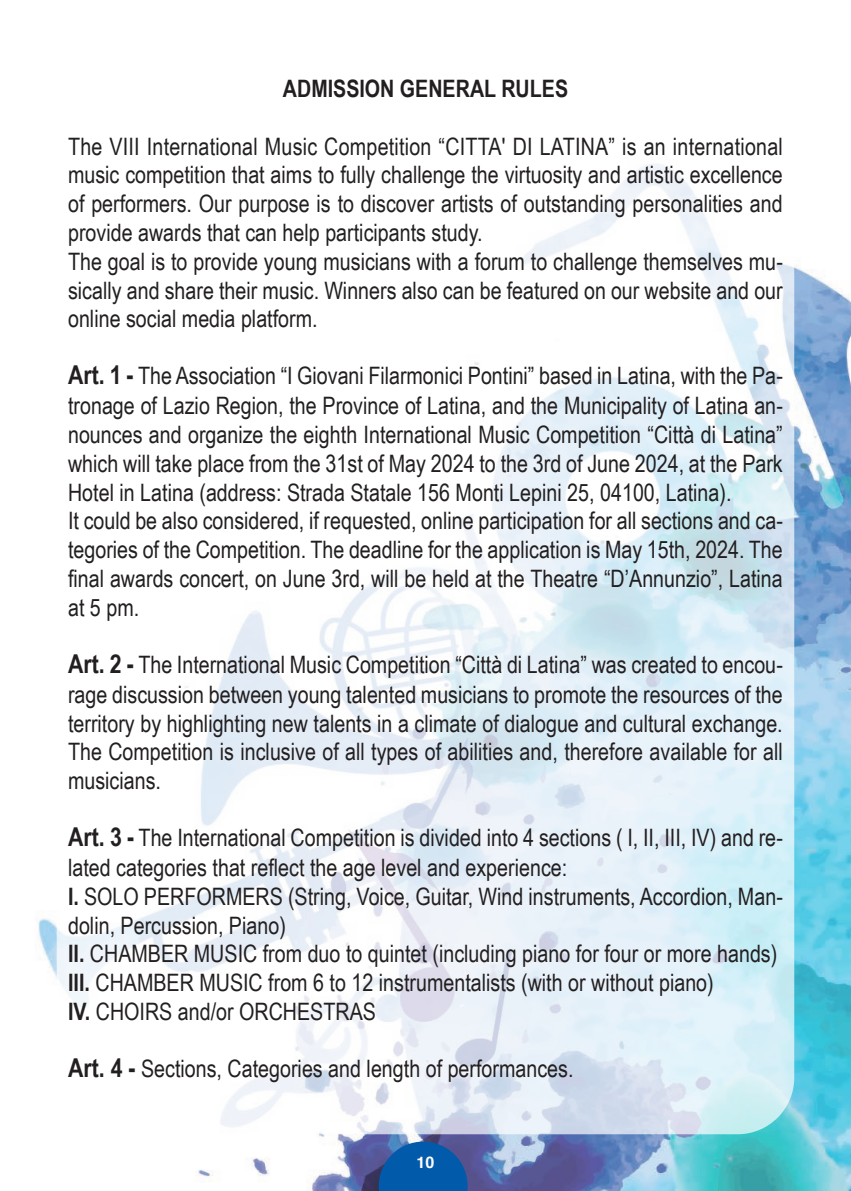
<style>
.page{position:relative;width:851px;height:1191px;background:#fff}
.page>*{position:absolute;margin:0;border:0;box-sizing:border-box;transform-origin:0 0}
.t1{font:24px/28.8px "Arial Narrow";color:#231f20;text-align:justify}
.t2{font:700 24px "Arial Narrow";color:#231f20}
.t3{font:700 16px "Helvetica";color:#fff}
.s1{font-weight:700;font-size:26px}
.s2{font-weight:700}
</style>
<div class="page">
<img style="left:37px;top:265px;width:813px;height:926px">
<div style="left:57px;top:57px;width:737px;height:1077px;background:#fff;border-radius:57px;opacity:.7"></div>
<svg style="left:379px;top:1141px;width:88px;height:50px;background:#125ba7"></svg>
<p class="t2" style="left:283px;top:74px;width:287px">ADMISSION GENERAL RULES</p>
<p class="t1" style="left:68px;top:131px;width:716px">The VIII International Music Competition “CITTA' DI LATINA” is an international music competition that aims to fully challenge the virtuosity and artistic excellence of performers. Our purpose is to discover artists of outstanding personalities and provide awards that can help participants study.</p>
<p class="t1" style="left:68px;top:247px;width:716px">The goal is to provide young musicians with a forum to challenge themselves mu&shy;sically and share their music. Winners also can be featured on our website and our online social media platform.</p>
<p class="t1" style="left:68px;top:361px;width:716px"><span class="s1">Art. 1 -</span> The Association “I Giovani Filarmonici Pontini” based in Latina, with the Pa&shy;tronage of Lazio Region, the Province of Latina, and the Municipality of Latina an&shy;nounces and organize the eighth International Music Competition “Città di Latina” which will take place from the 31st of May 2024 to the 3rd of June 2024, at the Park Hotel in Latina (address: Strada Statale 156 Monti Lepini 25, 04100, Latina).</p>
<p class="t1" style="left:68px;top:506px;width:716px">It could be also considered, if requested, online participation for all sections and ca&shy;tegories of the Competition. The deadline for the application is May 15th, 2024. The final awards concert, on June 3rd, will be held at the Theatre “D’Annunzio”, Latina at 5 pm.</p>
<p class="t1" style="left:68px;top:650px;width:716px"><span class="s1">Art. 2 -</span> The International Music Competition “Città di Latina” was created to encou&shy;rage discussion between young talented musicians to promote the resources of the territory by highlighting new talents in a climate of dialogue and cultural exchange.<br>The Competition is inclusive of all types of abilities and, therefore available for all musicians.</p>
<p class="t1" style="left:68px;top:822px;width:716px;line-height:29.8px"><span class="s1">Art. 3 -</span> The International Competition is divided into 4 sections ( I, II, III, IV) and re&shy;lated categories that reflect the age level and experience:</p>
<p class="t1" style="left:68px;top:881px;width:716px"><span class="s2">I.</span> SOLO PERFORMERS (String, Voice, Guitar, Wind instruments, Accordion, Man&shy;dolin, Percussion, Piano)</p>
<p class="t1" style="left:68px;top:939px;width:710px"><span class="s2">II.</span> CHAMBER MUSIC from duo to quintet (including piano for four or more hands)</p>
<p class="t1" style="left:68px;top:968px;width:647px"><span class="s2">III.</span> CHAMBER MUSIC from 6 to 12 instrumentalists (with or without piano)</p>
<p class="t1" style="left:68px;top:997px;width:309px"><span class="s2">IV.</span> CHOIRS and/or ORCHESTRAS</p>
<p class="t1" style="left:68px;top:1054px;width:507px"><span class="s1">Art. 4 -</span> Sections, Categories and length of performances.</p>
<p class="t3" style="left:416px;top:1156px;width:19px">10</p>
<p class="t3" style="left:421px;top:1156px;width:10px">8</p>
</div>
